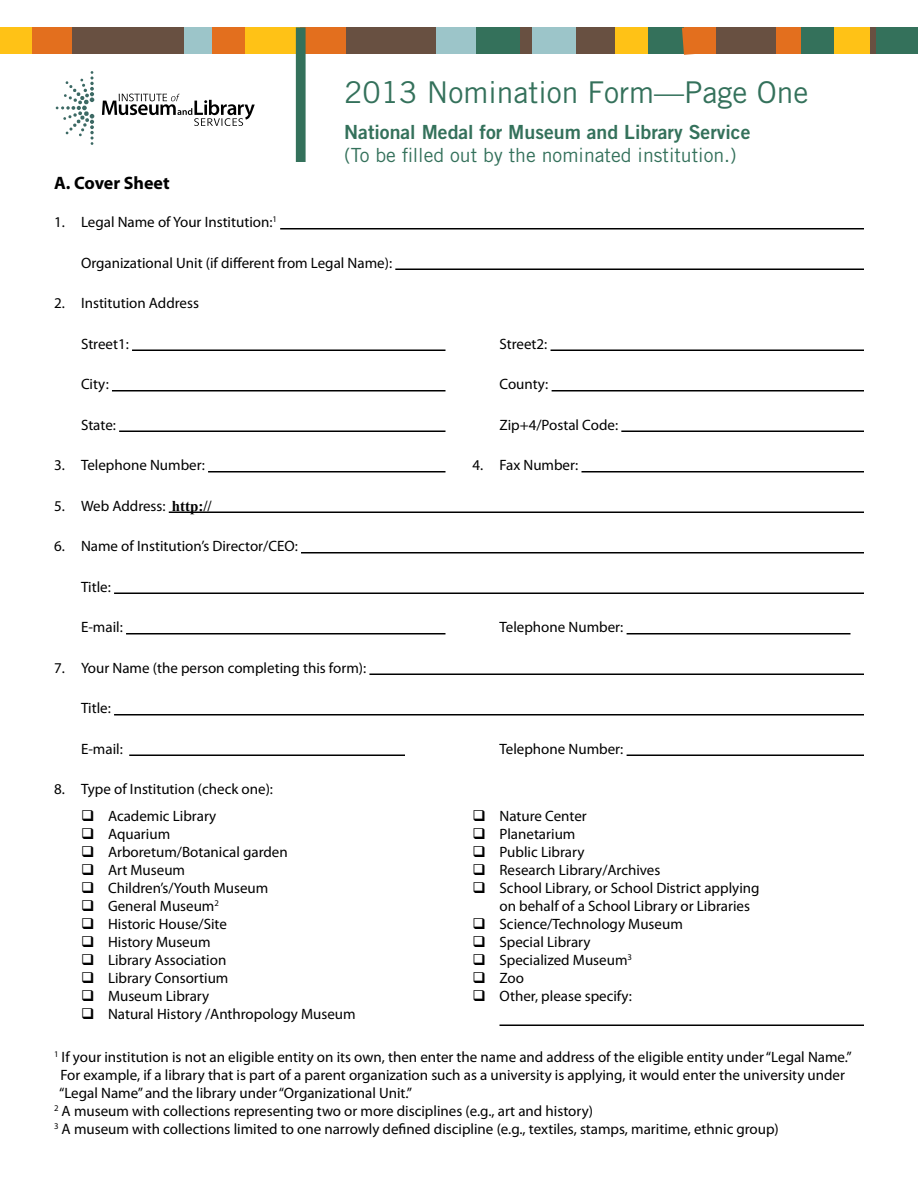
<style>
.page{position:relative;width:918px;height:1188px;background:#fff}
.page>*{position:absolute;margin:0;border:0;box-sizing:border-box;transform-origin:0 0}
.t1{font:30px "Trade Gothic LT Std";color:#34715b}
.t2{font:19.5px "Trade Gothic LT Std";color:#34715b}
.t3{font:19.5px "Trade Gothic LT Std Bd 2";color:#34715b}
.t4{font:700 18px "Myriad Pro";color:#000}
.t5{font:15px/18px "Myriad Pro";color:#000}
.s1{font-family:"Times New Roman";font-weight:700}
</style>
<div class="page">
<div style="left:0;top:27px;width:918px;height:27px;background:#685041"></div>
<div style="left:0;top:27px;width:32px;height:27px;background:#ffc216"></div>
<div style="left:32px;top:27px;width:40px;height:27px;background:#e36f1e"></div>
<div style="left:184px;top:27px;width:28px;height:27px;background:#9cc5c9"></div>
<div style="left:212px;top:27px;width:34px;height:27px;background:#e36f1e"></div>
<div style="left:246px;top:27px;width:57px;height:27px;background:#ffc216"></div>
<div style="left:301px;top:27px;width:45px;height:27px;background:#e36f1e"></div>
<div style="left:777px;top:27px;width:28px;height:27px;background:#e36f1e"></div>
<div style="left:437px;top:27px;width:39px;height:27px;background:#9cc5c9"></div>
<div style="left:476px;top:27px;width:43px;height:27px;background:#34715b"></div>
<div style="left:532px;top:27px;width:43px;height:27px;background:#9cc5c9"></div>
<div style="left:615px;top:27px;width:33px;height:27px;background:#ffc216"></div>
<div style="left:648px;top:27px;width:36px;height:27px;background:#34715b"></div>
<div style="left:684px;top:27px;width:32px;height:27px;background:#e36f1e"></div>
<div style="left:802px;top:27px;width:32px;height:27px;background:#34715b"></div>
<div style="left:834px;top:27px;width:35px;height:27px;background:#ffc216"></div>
<div style="left:877px;top:27px;width:41px;height:27px;background:#34715b"></div>
<div style="left:296px;top:27px;width:10px;height:135px;background:#34715b"></div>
<svg style="left:682px;top:27px;width:12px;height:28px"></svg>
<svg style="left:56px;top:71px;width:38px;height:74px"></svg>
<svg style="left:102px;top:94px;width:153px;height:32px"></svg>
<hr style="left:280px;top:228px;width:584px;height:2px;background:#000">
<hr style="left:395px;top:268px;width:469px;height:2px;background:#000">
<hr style="left:132px;top:350px;width:314px;height:1px;background:#000">
<hr style="left:551px;top:350px;width:313px;height:1px;background:#000">
<hr style="left:112px;top:390px;width:334px;height:2px;background:#000">
<hr style="left:119px;top:430px;width:326px;height:2px;background:#000">
<hr style="left:552px;top:390px;width:312px;height:2px;background:#000">
<hr style="left:621px;top:431px;width:243px;height:1px;background:#000">
<hr style="left:208px;top:471px;width:238px;height:1px;background:#000">
<hr style="left:582px;top:471px;width:282px;height:1px;background:#000">
<hr style="left:169px;top:512px;width:695px;height:1px;background:#000">
<hr style="left:301px;top:552px;width:563px;height:2px;background:#000">
<hr style="left:114px;top:592px;width:750px;height:2px;background:#000">
<hr style="left:126px;top:633px;width:320px;height:1px;background:#000">
<hr style="left:627px;top:633px;width:224px;height:1px;background:#000">
<hr style="left:500px;top:1024px;width:364px;height:2px;background:#000">
<hr style="left:369px;top:674px;width:495px;height:1px;background:#000">
<hr style="left:114px;top:714px;width:750px;height:2px;background:#000">
<hr style="left:129px;top:754px;width:276px;height:2px;background:#000">
<hr style="left:627px;top:754px;width:237px;height:2px;background:#000">
<h1 class="t1" style="left:344px;top:74px;width:466px">2013 Nomination Form—Page One</h1>
<p class="t4" style="left:54px;top:171px;width:117px">A. Cover Sheet</p>
<h2 class="t3" style="left:344px;top:120px;width:408px">National Medal for Museum and Library Service</h2>
<h2 class="t2" style="left:344px;top:143px;width:394px">(To be filled out by the nominated institution.)</h2>
<p class="t5" style="left:54px;top:213px;width:225px">1. Legal Name of Your Institution:<sup>1</sup></p>
<p class="t5" style="left:81px;top:253px;width:313px">Organizational Unit (if different from Legal Name):</p>
<p class="t5" style="left:54px;top:294px;width:146px">2. Institution Address</p>
<p class="t5" style="left:81px;top:334px;width:49px">Street1:</p>
<p class="t5" style="left:500px;top:334px;width:49px">Street2:</p>
<p class="t5" style="left:81px;top:375px;width:29px">City:</p>
<p class="t5" style="left:81px;top:415px;width:36px">State:</p>
<p class="t5" style="left:500px;top:375px;width:50px">County:</p>
<p class="t5" style="left:500px;top:415px;width:120px">Zip+4/Postal Code:</p>
<p class="t5" style="left:54px;top:456px;width:152px">3. Telephone Number:</p>
<p class="t5" style="left:472px;top:456px;width:107px">4. Fax Number:</p>
<p class="t5" style="left:54px;top:496px;width:159px">5. Web Address: <span class="s1">http://</span></p>
<p class="t5" style="left:54px;top:537px;width:245px">6. Name of Institution’s Director/CEO:</p>
<p class="t5" style="left:81px;top:577px;width:31px">Title:</p>
<p class="t5" style="left:81px;top:618px;width:43px">E-mail:</p>
<p class="t5" style="left:500px;top:618px;width:125px">Telephone Number:</p>
<p class="t5" style="left:54px;top:658px;width:314px">7. Your Name (the person completing this form):</p>
<p class="t5" style="left:81px;top:699px;width:31px">Title:</p>
<p class="t5" style="left:81px;top:739px;width:43px">E-mail:</p>
<p class="t5" style="left:500px;top:739px;width:125px">Telephone Number:</p>
<p class="t5" style="left:54px;top:775px;width:221px;line-height:27px;text-align:center">8. Type of Institution (check one):<br>Academic Library</p>
<p class="t5" style="left:108px;top:825px;width:249px">Aquarium<br>Arboretum/Botanical garden<br>Art Museum<br>Children’s/Youth Museum<br>General Museum<sup>2<br></sup>Historic House/Site<br>History Museum<br>Library Association<br>Library Consortium<br>Museum Library<br>Natural History /Anthropology Museum</p>
<p class="t5" style="left:500px;top:807px;width:262px">Nature Center<br>Planetarium<br>Public Library<br>Research Library/Archives<br>School Library, or School District applying on behalf of a School Library or Libraries<br>Science/Technology Museum<br>Special Library<br>Specialized Museum<sup>3<br></sup>Zoo<br>Other, please specify:</p>
<p class="t5" style="left:54px;top:1048px;width:799px"><sup>1</sup> If your institution is not an eligible entity on its own, then enter the name and address of the eligible entity under “Legal Name.”</p>
<p class="t5" style="left:60px;top:1066px;width:786px">For example, if a library that is part of a parent organization such as a university is applying, it would enter the university under</p>
<p class="t5" style="left:59px;top:1084px;width:355px">“Legal Name” and the library under “Organizational Unit.”</p>
<p class="t5" style="left:54px;top:1102px;width:541px"><sup>2</sup> A museum with collections representing two or more disciplines (e.g., art and history)</p>
<p class="t5" style="left:54px;top:1120px;width:726px"><sup>3</sup> A museum with collections limited to one narrowly defined discipline (e.g., textiles, stamps, maritime, ethnic group)</p>
</div>
